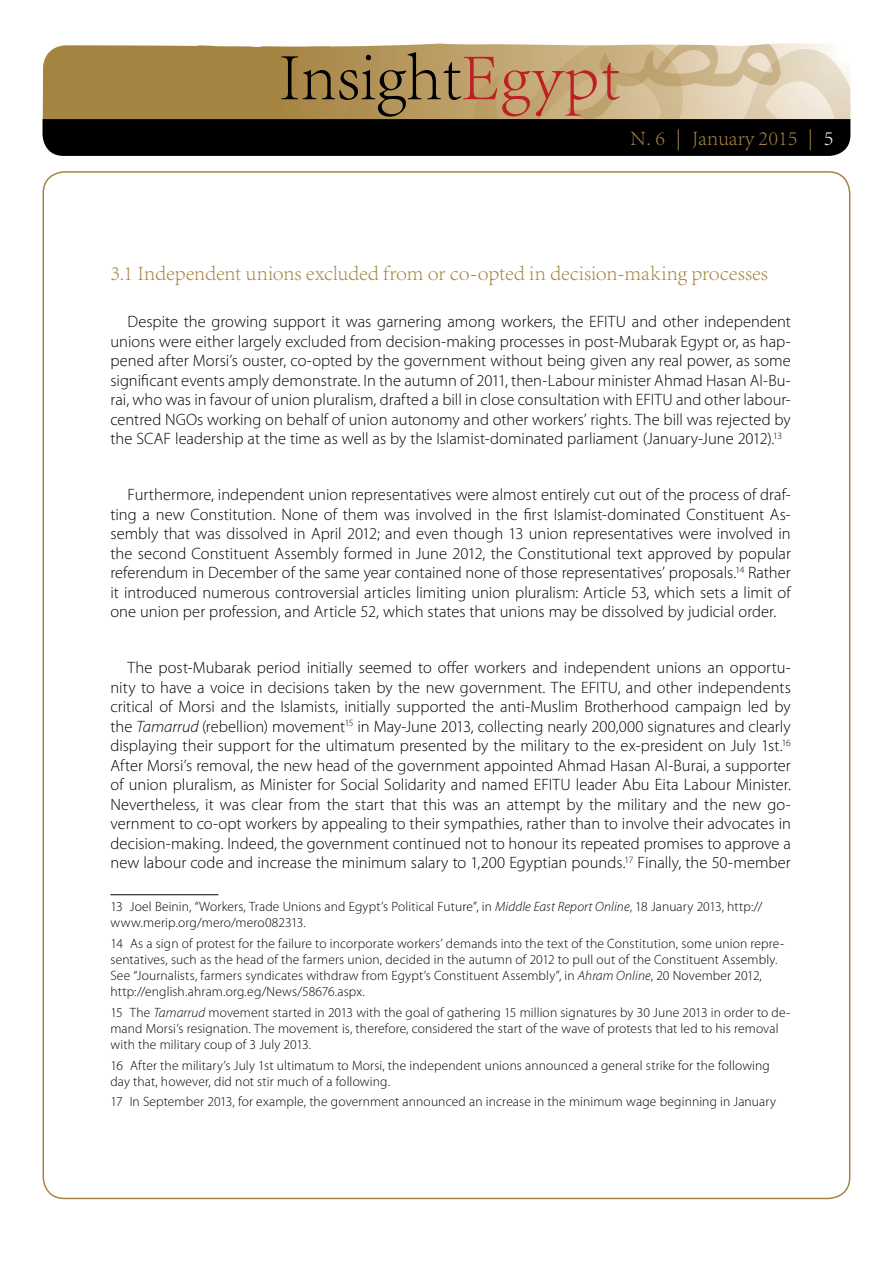
<style>
.page{position:relative;width:893px;height:1263px;background:#fff}
.page>*{position:absolute;margin:0;border:0;box-sizing:border-box;transform-origin:0 0}
.t1{font:300 21px "Adobe Song Std";color:#a58442}
.t2{font:300 16.5px/19.5px "Myriad Pro";color:#000;text-align:justify}
.t3{font:300 13.5px/16.2px "Myriad Pro";letter-spacing:.01em;color:#000}
.s1{color:#fff}
.s2{font-style:italic}
</style>
<div class="page">
<svg style="left:43px;top:43px;width:807px;height:113px;background:#7e6b4c"></svg>
<hr style="left:110px;top:894px;width:108px;height:1px;background:#000">
<p class="t1" style="left:630px;top:126px;width:205px">N. 6 | January 2015 | <span class="s1">5</span></p>
<p class="t1" style="left:110px;top:261px;width:659px">3.1 Independent unions excluded from or co-opted in decision-making processes</p>
<p class="t2" style="left:110px;top:312px;width:682px;text-indent:17px">Despite the growing support it was garnering among workers, the EFITU and other independent unions were either largely excluded from decision-making processes in post-Mubarak Egypt or, as hap&shy;pened after Morsi’s ouster, co-opted by the government without being given any real power, as some significant events amply demonstrate. In the autumn of 2011, then-Labour minister Ahmad Hasan Al-Bu&shy;rai, who was in favour of union pluralism, drafted a bill in close consultation with EFITU and other labour&shy;centred NGOs working on behalf of union autonomy and other workers’ rights. The bill was rejected by the SCAF leadership at the time as well as by the Islamist-dominated parliament (January-June 2012).<sup>13</sup></p>
<p class="t2" style="left:110px;top:485px;width:682px;text-indent:17px">Furthermore, independent union representatives were almost entirely cut out of the process of draf&shy;ting a new Constitution. None of them was involved in the first Islamist-dominated Constituent As&shy;sembly that was dissolved in April 2012; and even though 13 union representatives were involved in the second Constituent Assembly formed in June 2012, the Constitutional text approved by popular referendum in December of the same year contained none of those representatives’ proposals.<sup>14</sup> Rather it introduced numerous controversial articles limiting union pluralism: Article 53, which sets a limit of one union per profession, and Article 52, which states that unions may be dissolved by judicial order.</p>
<p class="t2" style="left:110px;top:658px;width:682px;text-indent:17px">The post-Mubarak period initially seemed to offer workers and independent unions an opportu&shy;nity to have a voice in decisions taken by the new government. The EFITU, and other independents critical of Morsi and the Islamists, initially supported the anti-Muslim Brotherhood campaign led by the <span class="s2">Tamarrud</span> (rebellion) movement<sup>15</sup> in May-June 2013, collecting nearly 200,000 signatures and clearly displaying their support for the ultimatum presented by the military to the ex-president on July 1st.<sup>16<br></sup>After Morsi’s removal, the new head of the government appointed Ahmad Hasan Al-Burai, a supporter of union pluralism, as Minister for Social Solidarity and named EFITU leader Abu Eita Labour Minister.<br>Nevertheless, it was clear from the start that this was an attempt by the military and the new go&shy;vernment to co-opt workers by appealing to their sympathies, rather than to involve their advocates in decision-making. Indeed, the government continued not to honour its repeated promises to approve a new labour code and increase the minimum salary to 1,200 Egyptian pounds.<sup>17</sup> Finally, the 50-member</p>
<p class="t3" style="left:110px;top:898px;width:654px">13 Joel Beinin, “Workers, Trade Unions and Egypt’s Political Future”, in <span class="s2">Middle East Report Online</span>, 18 January 2013, http:// www.merip.org/mero/mero082313.</p>
<p class="t3" style="left:110px;top:935px;width:675px">14 As a sign of protest for the failure to incorporate workers’ demands into the text of the Constitution, some union repre&shy;sentatives, such as the head of the farmers union, decided in the autumn of 2012 to pull out of the Constituent Assembly.<br>See “Journalists, farmers syndicates withdraw from Egypt’s Constituent Assembly”, in <span class="s2">Ahram Online</span>, 20 November 2012, http://english.ahram.org.eg/News/58676.aspx.</p>
<p class="t3" style="left:110px;top:1004px;width:681px">15 The <span class="s2">Tamarrud</span> movement started in 2013 with the goal of gathering 15 million signatures by 30 June 2013 in order to de&shy;mand Morsi’s resignation. The movement is, therefore, considered the start of the wave of protests that led to his removal with the military coup of 3 July 2013.</p>
<p class="t3" style="left:110px;top:1057px;width:661px">16 After the military’s July 1st ultimatum to Morsi, the independent unions announced a general strike for the following day that, however, did not stir much of a following.</p>
<p class="t3" style="left:110px;top:1093px;width:667px">17 In September 2013, for example, the government announced an increase in the minimum wage beginning in January</p>
</div>
